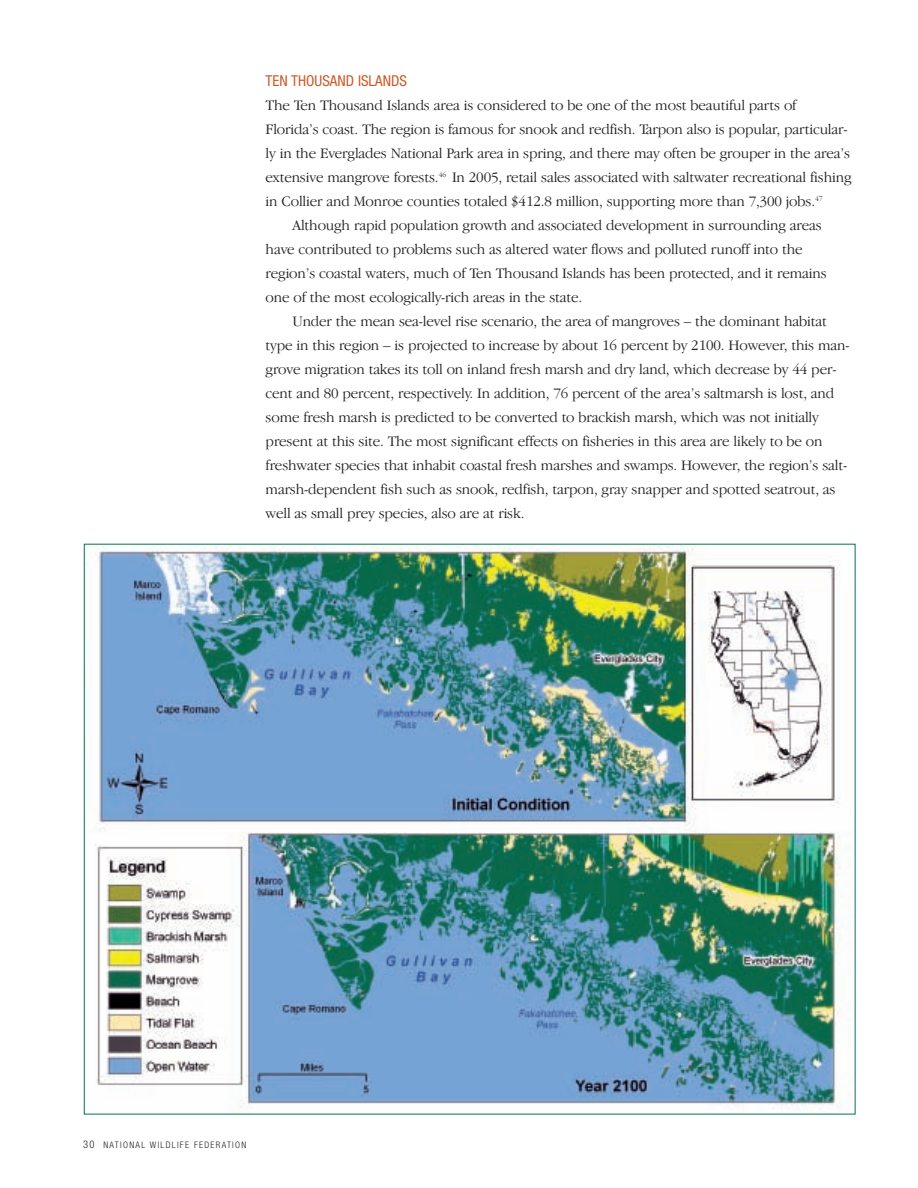
<style>
.page{position:relative;width:918px;height:1188px;background:#fff}
.page>*{position:absolute;margin:0;border:0;box-sizing:border-box;transform-origin:0 0}
.t1{font:300 15px "Garamond IT Cby BT";letter-spacing:-.01em;color:#231f20}
.t2{font:condensed 15px "Helvetica Neue";color:#cc5a27}
.t3{font:300 condensed 9px "Helvetica Neue";letter-spacing:.145em;color:#231f20}
.s1{font-size:10.5px}
</style>
<div class="page">
<img style="left:95px;top:546px;width:757px;height:563px">
<p class="t2" style="left:266px;top:76px;width:143px">TEN THOUSAND ISLANDS</p>
<p class="t1" style="left:266px;top:100px;width:532px">The Ten Thousand Islands area is considered to be one of the most beautiful parts of</p>
<p class="t1" style="left:266px;top:124px;width:583px">Florida’s coast. The region is famous for snook and redfish. Tarpon also is popular, particular-</p>
<p class="t1" style="left:266px;top:148px;width:586px">ly in the Everglades National Park area in spring, and there may often be grouper in the area’s</p>
<p class="t1" style="left:266px;top:172px;width:588px">extensive mangrove forests.<sup>46</sup> In 2005, retail sales associated with saltwater recreational fishing</p>
<p class="t1" style="left:266px;top:196px;width:558px">in Collier and Monroe counties totaled $412.8 million, supporting more than 7,300 jobs.<sup>47</sup></p>
<p class="t1" style="left:293px;top:220px;width:531px">Although rapid population growth and associated development in surrounding areas</p>
<p class="t1" style="left:266px;top:244px;width:539px">have contributed to problems such as altered water flows and polluted runoff into the</p>
<p class="t1" style="left:266px;top:268px;width:563px">region’s coastal waters, much of Ten Thousand Islands has been protected, and it remains</p>
<p class="t1" style="left:266px;top:292px;width:318px">one of the most ecologically-rich areas in the state.</p>
<p class="t1" style="left:293px;top:316px;width:536px">Under the mean sea-level rise scenario, the area of mangroves – the dominant habitat</p>
<p class="t1" style="left:266px;top:340px;width:585px">type in this region – is projected to increase by about 16 percent by 2100. However, this man-</p>
<p class="t1" style="left:266px;top:364px;width:572px">grove migration takes its toll on inland fresh marsh and dry land, which decrease by 44 per-</p>
<p class="t1" style="left:266px;top:388px;width:570px">cent and 80 percent, respectively. In addition, 76 percent of the area’s saltmarsh is lost, and</p>
<p class="t1" style="left:266px;top:412px;width:555px">some fresh marsh is predicted to be converted to brackish marsh, which was not initially</p>
<p class="t1" style="left:266px;top:436px;width:558px">present at this site. The most significant effects on fisheries in this area are likely to be on</p>
<p class="t1" style="left:266px;top:460px;width:583px">freshwater species that inhabit coastal fresh marshes and swamps. However, the region’s salt-</p>
<p class="t1" style="left:266px;top:484px;width:572px">marsh-dependent fish such as snook, redfish, tarpon, gray snapper and spotted seatrout, as</p>
<p class="t1" style="left:266px;top:508px;width:260px">well as small prey species, also are at risk.</p>
<p class="t3" style="left:83px;top:1141px;width:165px"><span class="s1">30</span> NATIONAL WILDLIFE FEDERATION</p>
</div>
